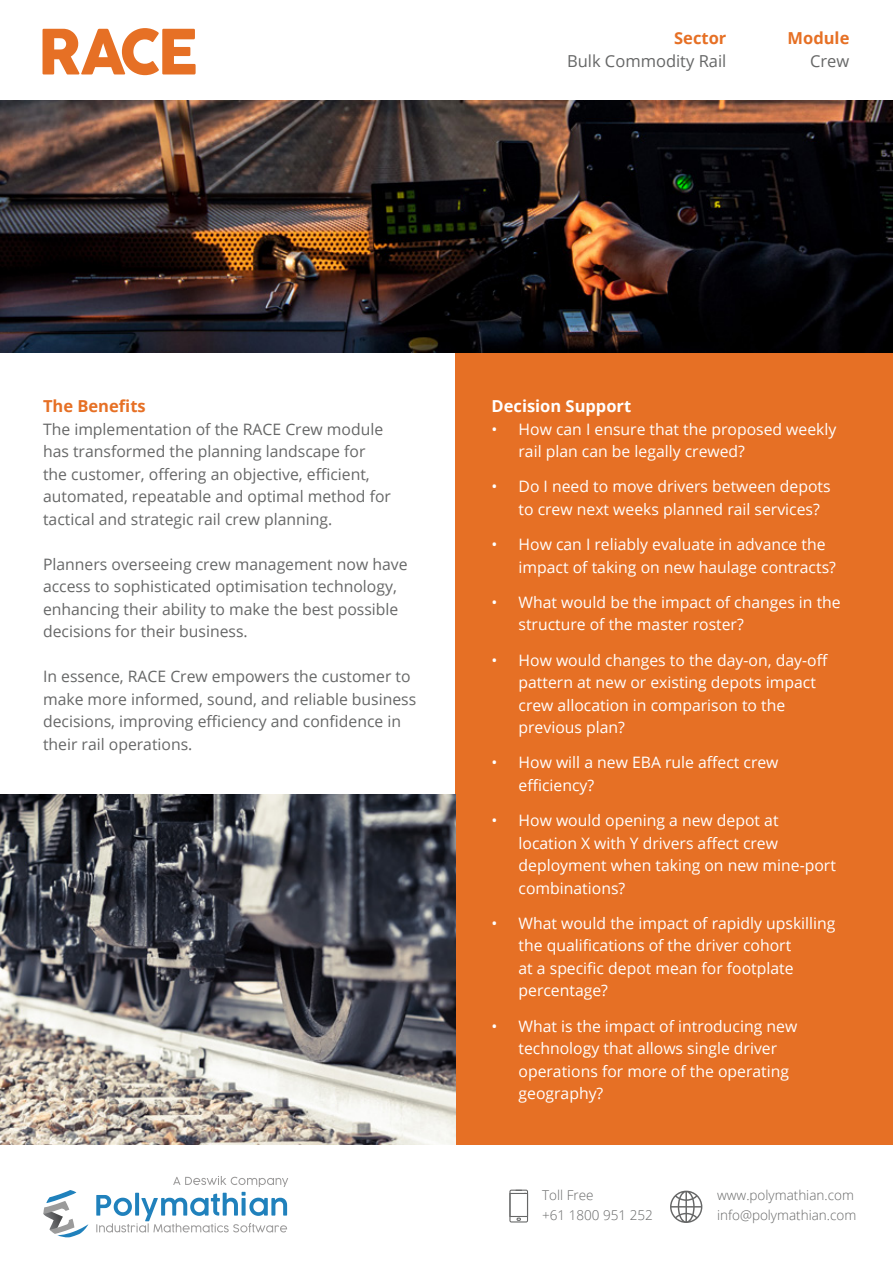
<style>
.page{position:relative;width:893px;height:1263px;background:#fff}
.page>*{position:absolute;margin:0;border:0;box-sizing:border-box;transform-origin:0 0}
.t1{font:700 16.5px "Open Sans";color:#e67025}
.t2{font:16.5px "Open Sans";color:#666767}
.t3{font:700 16.5px "Open Sans";color:#fff}
.t4{font:15.75px/22.5px "Open Sans";color:#fff}
.t5{font:15.75px/22.5px "Open Sans";color:#666767}
.t6{font:300 13.5px/19.5px "Open Sans";color:#666767}
</style>
<div class="page">
<svg style="left:509px;top:1189px;width:19px;height:33px"></svg>
<svg style="left:670px;top:1190px;width:32px;height:33px"></svg>
<svg style="left:43px;top:1190px;width:45px;height:47px"></svg>
<svg style="left:96px;top:1176px;width:192px;height:56px"></svg>
<div style="left:455px;top:353px;width:438px;height:791px;background:#e67025"></div>
<img style="left:0;top:795px;width:455px;height:349px">
<img style="left:0;top:101px;width:893px;height:252px">
<svg style="left:43px;top:28px;width:153px;height:47px"></svg>
<p class="t1" style="left:674px;top:27px;width:54px">Sector</p>
<p class="t2" style="left:567px;top:49px;width:161px">Bulk Commodity Rail</p>
<p class="t1" style="left:787px;top:27px;width:63px">Module</p>
<p class="t2" style="left:810px;top:49px;width:41px">Crew</p>
<p class="t1" style="left:43px;top:394px;width:104px">The Benefits</p>
<p class="t5" style="left:43px;top:417px;width:349px">The implementation of the RACE Crew module has transformed the planning landscape for the customer, offering an objective, efficient, automated, repeatable and optimal method for tactical and strategic rail crew planning.</p>
<p class="t5" style="left:43px;top:552px;width:366px">Planners overseeing crew management now have access to sophisticated optimisation technology, enhancing their ability to make the best possible decisions for their business.</p>
<p class="t5" style="left:43px;top:665px;width:375px">In essence, RACE Crew empowers the customer to make more informed, sound, and reliable business decisions, improving efficiency and confidence in their rail operations.</p>
<p class="t3" style="left:492px;top:394px;width:141px">Decision Support</p>
<p class="t4" style="left:519px;top:417px;width:319px;text-indent:-27px">• How can I ensure that the proposed weekly rail plan can be legally crewed?</p>
<p class="t4" style="left:519px;top:475px;width:314px;text-indent:-27px">• Do I need to move drivers between depots to crew next weeks planned rail services?</p>
<p class="t4" style="left:519px;top:533px;width:319px;text-indent:-27px">• How can I reliably evaluate in advance the impact of taking on new haulage contracts?</p>
<p class="t4" style="left:519px;top:590px;width:324px;text-indent:-27px">• What would be the impact of changes in the structure of the master roster?</p>
<p class="t4" style="left:519px;top:648px;width:311px;text-indent:-27px">• How would changes to the day-on, day-off pattern at new or existing depots impact crew allocation in comparison to the previous plan?</p>
<p class="t4" style="left:519px;top:751px;width:261px;text-indent:-27px">• How will a new EBA rule affect crew efficiency?</p>
<p class="t4" style="left:519px;top:809px;width:319px;text-indent:-27px">• How would opening a new depot at location X with Y drivers affect crew deployment when taking on new mine-port combinations?</p>
<p class="t4" style="left:519px;top:911px;width:318px;text-indent:-27px">• What would the impact of rapidly upskilling the qualifications of the driver cohort<br>at a specific depot mean for footplate percentage?</p>
<p class="t4" style="left:519px;top:1014px;width:280px;text-indent:-27px">• What is the impact of introducing new technology that allows single driver operations for more of the operating geography?</p>
<p class="t6" style="left:542px;top:1185px;width:112px">Toll Free<br>+61 1800 951 252</p>
<p class="t6" style="left:717px;top:1185px;width:141px">www.polymathian.com info@polymathian.com</p>
</div>
